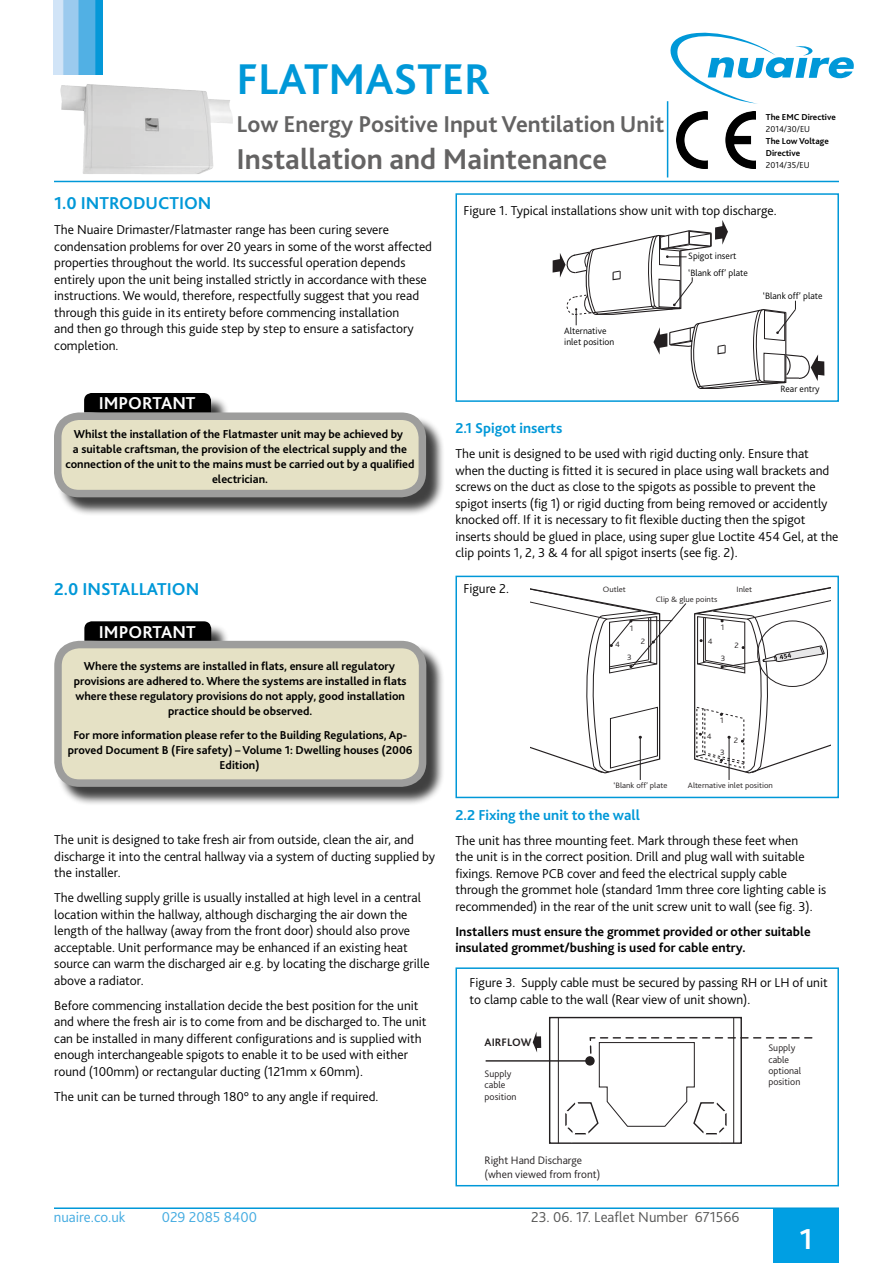
<style>
.page{position:relative;width:893px;height:1263px;background:#fff}
.page>*{position:absolute;margin:0;border:0;box-sizing:border-box;transform-origin:0 0}
.t1{font:700 45px "Bliss 2";color:#0098d8}
.t2{font:700 30px "Bliss 2";color:#646363}
.t3{font:700 30px "Bliss 2";color:#fff}
.t4{font:700 24px "Bliss 2";color:#646363}
.t5{font:700 18px "Bliss 2";color:#0098d8}
.t6{font:700 18px "Bliss 2";color:#fff}
.t7{font:700 15px "Bliss 2";color:#0098d8}
.t8{font:300 15px "Bliss 2";color:#575756}
.t9{font:300 15px "Bliss 2";color:#43abe1}
.t10{font:300 13.5px/16.5px "Bliss 2";color:#000}
.t11{font:700 13.5px/16.5px "Bliss 2";color:#000}
.t12{font:700 12px/15px "Bliss 2";color:#000;text-align:center}
.t13{font:300 11.4px/13.6px "Bliss 2";color:#231f20}
.t14{font:700 11.4px "Bliss 2";color:#231f20}
.t15{font:300 9.9px/11.4px "Bliss 2";color:#231f20}
.t16{font:300 9.6px/11.6px "Bliss 2";color:#000}
.t17{font:700 9px/12px "Bliss 2";color:#000}
.t18{font:300 9px "Bliss 2";color:#000}
.t19{font:300 8.1px "Bliss 2";color:#231f20;scale:1.07 1}
</style>
<div class="page">
<div style="left:773px;top:1209px;width:66px;height:54px;background:#009fe3"></div>
<img style="left:54px;top:0;width:49px;height:75px">
<svg style="left:668px;top:32px;width:186px;height:72px"></svg>
<hr style="left:54px;top:181px;width:785px;height:1px;background:#0098d8">
<img style="left:60px;top:85px;width:173px;height:89px">
<img style="left:676px;top:112px;width:80px;height:57px">
<hr style="left:667px;top:101px;width:1px;height:76px;background:#0098d8">
<hr style="left:54px;top:1207px;width:785px;height:2px;background:#0098d8">
<div style="left:57px;top:395px;width:388px;height:121px;background:#000;opacity:.75"></div>
<div style="left:84px;top:393px;width:127px;height:19px;background:#000"></div>
<div style="left:58px;top:416px;width:364px;height:78px;background:#e5e1c5;border-radius:21px"></div>
<div style="left:54px;top:412px;width:372px;height:85px;border:8px solid #9d9d9c;border-radius:21px"></div>
<div style="left:57px;top:623px;width:388px;height:182px;background:#000;opacity:.75"></div>
<svg style="left:84px;top:621px;width:127px;height:20px;background:#090909"></svg>
<div style="left:58px;top:644px;width:365px;height:139px;background:#e5e1c5;border-radius:21px"></div>
<div style="left:54px;top:641px;width:372px;height:146px;border:8px solid #9d9d9c;border-radius:21px"></div>
<svg style="left:553px;top:220px;width:271px;height:169px"></svg>
<div style="left:455px;top:193px;width:384px;height:209px;border:2px solid #0098d8"></div>
<hr style="left:640px;top:737px;width:1px;height:43px;background:#231f20">
<svg style="left:530px;top:588px;width:157px;height:186px"></svg>
<hr style="left:729px;top:737px;width:1px;height:43px;background:#231f20">
<svg style="left:694px;top:587px;width:136px;height:187px"></svg>
<div style="left:455px;top:576px;width:384px;height:222px;border:2px solid #0098d8"></div>
<div style="left:549px;top:1017px;width:193px;height:127px;border:1px solid #231f20"></div>
<hr style="left:558px;top:1018px;width:1px;height:125px;background:#231f20">
<hr style="left:733px;top:1017px;width:1px;height:126px;background:#231f20">
<svg style="left:533px;top:1032px;width:8px;height:20px"></svg>
<hr style="left:486px;top:1060px;width:102px;height:1px;background:#231f20">
<svg style="left:558px;top:1036px;width:255px;height:108px"></svg>
<div style="left:455px;top:967px;width:384px;height:219px;border:2px solid #0098d8"></div>
<h1 class="t1" style="left:237px;top:52px;width:256px">FLATMASTER</h1>
<h3 class="t4" style="left:237px;top:109px;width:429px">Low Energy Positive Input Ventilation Unit</h3>
<h2 class="t2" style="left:237px;top:141px;width:372px">Installation and Maintenance</h2>
<p class="t17" style="left:766px;top:111px;width:71px">The EMC Directive</p>
<p class="t18" style="left:766px;top:123px;width:46px">2014/30/EU</p>
<p class="t17" style="left:766px;top:135px;width:64px">The Low Voltage<br>Directive</p>
<p class="t18" style="left:766px;top:159px;width:45px">2014/35/EU</p>
<h3 class="t5" style="left:54px;top:192px;width:159px">1.0 INTRODUCTION</h3>
<p class="t10" style="left:54px;top:221px;width:379px">The Nuaire Drimaster/Flatmaster range has been curing severe condensation problems for over 20 years in some of the worst affected properties throughout the world. Its successful operation depends entirely upon the unit being installed strictly in accordance with these instructions. We would, therefore, respectfully suggest that you read through this guide in its entirety before commencing installation<br>and then go through this guide step by step to ensure a satisfactory completion.</p>
<h3 class="t6" style="left:99px;top:392px;width:98px">IMPORTANT</h3>
<p class="t12" style="left:65px;top:426px;width:351px">Whilst the installation of the Flatmaster unit may be achieved by<br>a suitable craftsman, the provision of the electrical supply and the connection of the unit to the mains must be carried out by a qualified electrician.</p>
<h3 class="t5" style="left:54px;top:577px;width:146px">2.0 INSTALLATION</h3>
<h3 class="t6" style="left:99px;top:620px;width:98px">IMPORTANT</h3>
<p class="t12" style="left:74px;top:658px;width:334px">Where the systems are installed in flats, ensure all regulatory provisions are adhered to. Where the systems are installed in flats where these regulatory provisions do not apply, good installation practice should be observed.</p>
<p class="t12" style="left:68px;top:727px;width:346px">For more information please refer to the Building Regulations, Ap&shy;proved Document B (Fire safety) – Volume 1: Dwelling houses (2006<br>Edition)</p>
<p class="t10" style="left:54px;top:831px;width:382px">The unit is designed to take fresh air from outside, clean the air, and discharge it into the central hallway via a system of ducting supplied by the installer.</p>
<p class="t10" style="left:54px;top:889px;width:377px">The dwelling supply grille is usually installed at high level in a central location within the hallway, although discharging the air down the length of the hallway (away from the front door) should also prove acceptable. Unit performance may be enhanced if an existing heat source can warm the discharged air e.g. by locating the discharge grille above a radiator.</p>
<p class="t10" style="left:54px;top:997px;width:374px">Before commencing installation decide the best position for the unit and where the fresh air is to come from and be discharged to. The unit can be installed in many different configurations and is supplied with enough interchangeable spigots to enable it to be used with either round (100mm) or rectangular ducting (121mm x 60mm).</p>
<p class="t10" style="left:54px;top:1088px;width:326px">The unit can be turned through 180° to any angle if required.</p>
<p class="t10" style="left:463px;top:202px;width:315px">Figure 1. Typical installations show unit with top discharge.</p>
<p class="t16" style="left:688px;top:250px;width:50px">Spigot insert</p>
<p class="t16" style="left:564px;top:324px;width:52px">Alternative inlet position</p>
<p class="t16" style="left:688px;top:267px;width:61px">‘Blank off’ plate</p>
<p class="t16" style="left:763px;top:290px;width:61px">‘Blank off’ plate</p>
<p class="t16" style="left:780px;top:383px;width:41px">Rear entry</p>
<p class="t7" style="left:455px;top:419px;width:108px">2.1 Spigot inserts</p>
<p class="t10" style="left:455px;top:445px;width:385px">The unit is designed to be used with rigid ducting only. Ensure that when the ducting is fitted it is secured in place using wall brackets and screws on the duct as close to the spigots as possible to prevent the spigot inserts (fig 1) or rigid ducting from being removed or accidently knocked off. If it is necessary to fit flexible ducting then the spigot inserts should be glued in place, using super glue Loctite 454 Gel, at the clip points 1, 2, 3 &amp; 4 for all spigot inserts (see fig. 2).</p>
<p class="t19" style="left:603px;top:584px;width:23px">Outlet</p>
<p class="t19" style="left:736px;top:584px;width:16px">Inlet</p>
<p class="t19" style="left:630px;top:623px;width:5px">1</p>
<p class="t19" style="left:615px;top:639px;width:6px">4</p>
<p class="t10" style="left:463px;top:580px;width:47px">Figure 2.</p>
<p class="t19" style="left:656px;top:594px;width:59px">Clip &amp; glue points</p>
<p class="t19" style="left:721px;top:622px;width:5px">1</p>
<p class="t19" style="left:708px;top:636px;width:6px">4</p>
<p class="t19" style="left:641px;top:637px;width:6px">2</p>
<p class="t19" style="left:735px;top:640px;width:6px">2</p>
<p class="t19" style="left:627px;top:652px;width:6px">3</p>
<p class="t19" style="left:721px;top:654px;width:6px">3</p>
<p class="t19" style="left:707px;top:731px;width:6px">4</p>
<p class="t19" style="left:720px;top:716px;width:5px">1</p>
<p class="t19" style="left:720px;top:747px;width:6px">3</p>
<p class="t19" style="left:734px;top:735px;width:6px">2</p>
<p class="t19" style="left:613px;top:780px;width:52px">‘Blank off’ plate</p>
<p class="t19" style="left:688px;top:780px;width:81px">Alternative inlet position</p>
<p class="t7" style="left:455px;top:805px;width:186px">2.2 Fixing the unit to the wall</p>
<p class="t10" style="left:455px;top:832px;width:372px">The unit has three mounting feet. Mark through these feet when<br>the unit is in the correct position. Drill and plug wall with suitable fixings. Remove PCB cover and feed the electrical supply cable through the grommet hole (standard 1mm three core lighting cable is recommended) in the rear of the unit screw unit to wall (see fig. 3).</p>
<p class="t11" style="left:455px;top:923px;width:357px">Installers must ensure the grommet provided or other suitable insulated grommet/bushing is used for cable entry.</p>
<p class="t10" style="left:470px;top:974px;width:360px">Figure 3. Supply cable must be secured by passing RH or LH of unit to clamp cable to the wall (Rear view of unit shown).</p>
<p class="t14" style="left:485px;top:1035px;width:48px">AIRFLOW</p>
<p class="t15" style="left:485px;top:1068px;width:33px">Supply cable position</p>
<p class="t15" style="left:768px;top:1042px;width:34px">Supply cable optional position</p>
<p class="t13" style="left:485px;top:1153px;width:117px">Right Hand Discharge (when viewed from front)</p>
<p class="t9" style="left:54px;top:1208px;width:73px">nuaire.co.uk</p>
<p class="t9" style="left:162px;top:1208px;width:97px">029 2085 8400</p>
<p class="t8" style="left:531px;top:1208px;width:210px">23. 06. 17. Leaflet Number 671566</p>
<h2 class="t3" style="left:800px;top:1221px;width:15px">1</h2>
</div>
